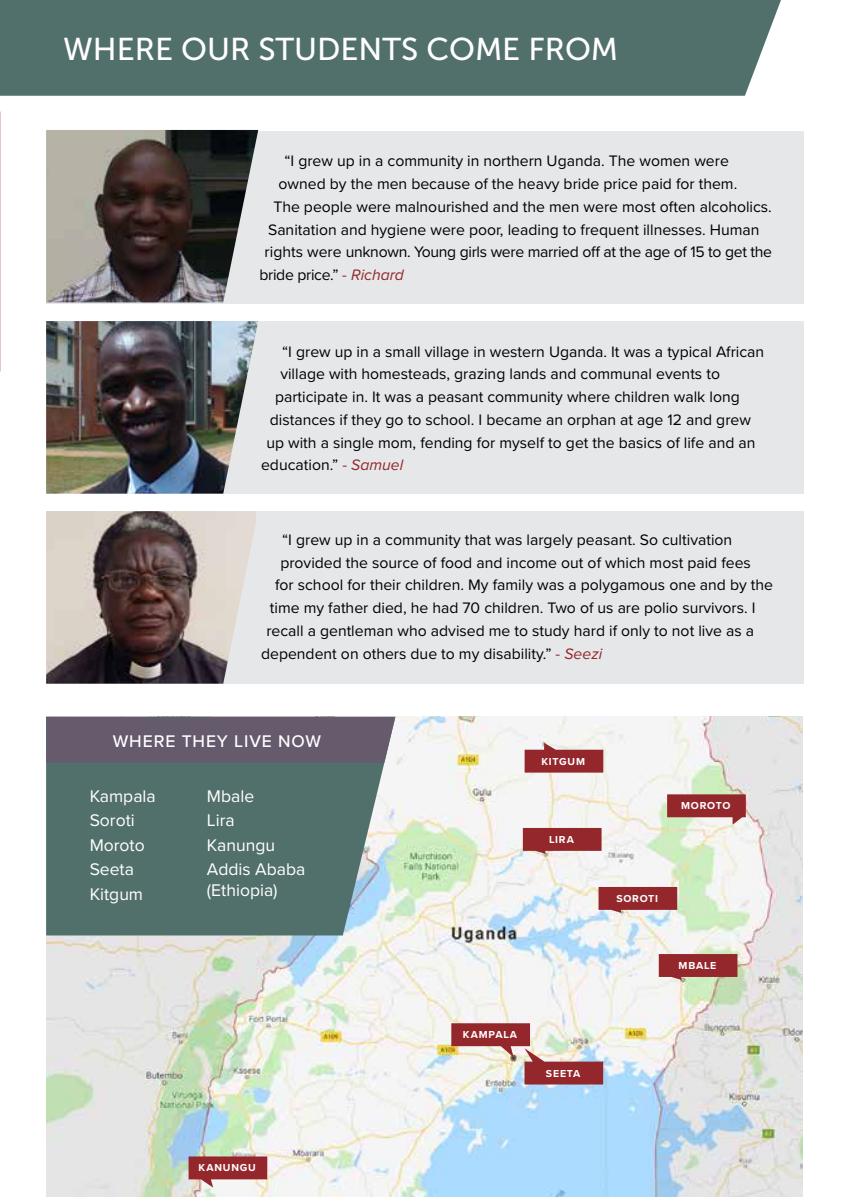
<style>
.page{position:relative;width:850px;height:1197px;background:#fff}
.page>*{position:absolute;margin:0;border:0;box-sizing:border-box;transform-origin:0 0}
.t1{font:31.5px "Museo Sans 500";color:#fff}
.t2{font:17.5px/24.5px "Proxima Nova";color:#fff}
.t3{font:500 17.5px "Proxima Nova";letter-spacing:.05em;color:#fff}
.t4{font:15.75px "Proxima Nova";color:#000}
.t5{font:15.75px "Proxima Nova";letter-spacing:-.02em;color:#000}
.t6{font:700 10.5px "Proxima Nova";letter-spacing:.075em;color:#fff}
.s1{color:#94272c}
.s2{font-style:italic;color:#94272c}
</style>
<div class="page">
<img style="left:0;top:0;width:1px;height:310px">
<img style="left:46px;top:717px;width:756px;height:480px">
<div style="left:46px;top:131px;width:757px;height:172px;background:#e6e7e8"></div>
<img style="left:46px;top:130px;width:212px;height:172px">
<div style="left:46px;top:321px;width:757px;height:173px;background:#e6e7e8"></div>
<img style="left:46px;top:321px;width:212px;height:173px">
<div style="left:46px;top:511px;width:757px;height:173px;background:#e6e7e8"></div>
<img style="left:46px;top:511px;width:210px;height:173px">
<div style="left:0;top:0;width:780px;height:96px;background:#52706b"></div>
<svg style="left:46px;top:763px;width:349px;height:172px;fill:#52706b"></svg>
<div style="left:46px;top:717px;width:349px;height:46px;background:#665a6d"></div>
<svg style="left:598px;top:887px;width:79px;height:26px"></svg>
<svg style="left:667px;top:794px;width:78px;height:31px"></svg>
<svg style="left:524px;top:743px;width:79px;height:30px"></svg>
<svg style="left:451px;top:1023px;width:152px;height:62px"></svg>
<svg style="left:658px;top:954px;width:79px;height:26px"></svg>
<svg style="left:522px;top:828px;width:79px;height:26px"></svg>
<svg style="left:188px;top:1156px;width:79px;height:32px"></svg>
<h1 class="t1" style="left:63px;top:32px;width:556px">WHERE OUR STUDENTS COME FROM</h1>
<p class="t4" style="left:284px;top:149px;width:446px">“I grew up in a community in northern Uganda. The women were</p>
<p class="t4" style="left:278px;top:172px;width:460px">owned by the men because of the heavy bride price paid for them.</p>
<p class="t4" style="left:273px;top:195px;width:500px">The people were malnourished and the men were most often alcoholics.</p>
<p class="t4" style="left:268px;top:218px;width:492px">Sanitation and hygiene were poor, leading to frequent illnesses. Human</p>
<p class="t5" style="left:264px;top:240px;width:509px">rights were unknown. Young girls were married off at the age of 15 to get the</p>
<p class="t5" style="left:259px;top:263px;width:146px">bride price.” <span class="s1">-</span> <span class="s2">Richard</span></p>
<p class="t4" style="left:282px;top:340px;width:483px">“I grew up in a small village in western Uganda. It was a typical African</p>
<p class="t4" style="left:280px;top:362px;width:441px">village with homesteads, grazing lands and communal events to</p>
<p class="t4" style="left:275px;top:385px;width:466px">participate in. It was a peasant community where children walk long</p>
<p class="t4" style="left:270px;top:408px;width:482px">distances if they go to school. I became an orphan at age 12 and grew</p>
<p class="t4" style="left:266px;top:431px;width:490px">up with a single mom, fending for myself to get the basics of life and an</p>
<p class="t4" style="left:261px;top:453px;width:144px">education.” <span class="s1">-</span> <span class="s2">Samuel</span></p>
<p class="t4" style="left:282px;top:528px;width:451px">“I grew up in a community that was largely peasant. So cultivation</p>
<p class="t4" style="left:280px;top:551px;width:472px">provided the source of food and income out of which most paid fees</p>
<p class="t4" style="left:275px;top:573px;width:499px">for school for their children. My family was a polygamous one and by the</p>
<p class="t4" style="left:270px;top:596px;width:487px">time my father died, he had 70 children. Two of us are polio survivors. I</p>
<p class="t4" style="left:266px;top:619px;width:489px">recall a gentleman who advised me to study hard if only to not live as a</p>
<p class="t4" style="left:261px;top:642px;width:342px">dependent on others due to my disability.” <span class="s2">- Seezi</span></p>
<p class="t3" style="left:113px;top:728px;width:210px">WHERE THEY LIVE NOW</p>
<p class="t2" style="left:90px;top:783px;width:68px">Kampala<br>Soroti<br>Moroto<br>Seeta<br>Kitgum</p>
<p class="t2" style="left:207px;top:783px;width:100px">Mbale<br>Lira<br>Kanungu<br>Addis Ababa</p>
<p class="t2" style="left:207px;top:877px;width:72px">(Ethiopia)</p>
<p class="t6" style="left:198px;top:1160px;width:59px">KANUNGU</p>
<p class="t6" style="left:541px;top:754px;width:45px">KITGUM</p>
<p class="t6" style="left:549px;top:831px;width:26px">LIRA</p>
<p class="t6" style="left:462px;top:1027px;width:56px">KAMPALA</p>
<p class="t6" style="left:545px;top:1066px;width:36px">SEETA</p>
<p class="t6" style="left:680px;top:798px;width:51px">MOROTO</p>
<p class="t6" style="left:616px;top:890px;width:43px">SOROTI</p>
<p class="t6" style="left:678px;top:957px;width:39px">MBALE</p>
</div>
